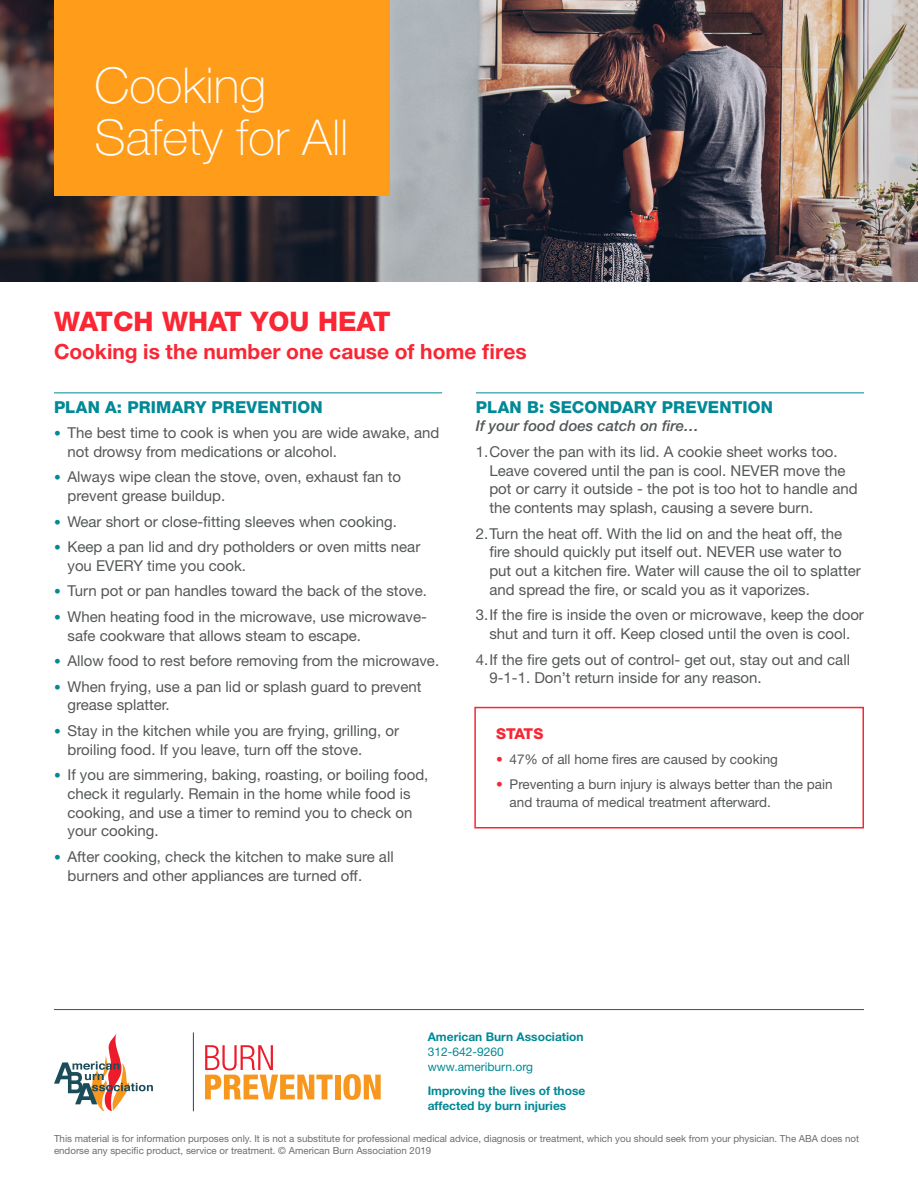
<style>
.page{position:relative;width:918px;height:1188px;background:#fff}
.page>*{position:absolute;margin:0;border:0;box-sizing:border-box;transform-origin:0 0}
.Chapter_Title_Headin{font:100 49.5px/52.5px "Helvetica Neue LT Std";color:#fff}
.Chapter_Title{font:800 27px "Helvetica Neue LT Std";color:#f92634}
.Objectives_Heading{font:700 21px "Helvetica Neue LT Std";color:#f92634}
.Section_Heading{font:800 16.5px "Helvetica Neue LT Std";letter-spacing:.01em;color:#008996}
.t1{font:15px/18.8px "Helvetica Neue LT Std";color:#545759}
.Section_Heading-2{font:italic 500 15px "Helvetica Neue LT Std";color:#545759}
.Inset_Bullet_List{font:800 15px "Helvetica Neue LT Std";letter-spacing:-.045em;color:#f92634}
.t2{font:13.5px/18px "Helvetica Neue LT Std";color:#545759}
.t3{font:12px/15px "Helvetica Neue LT Std";color:#008996}
.t4{font:700 12px/15px "Helvetica Neue LT Std";color:#008996}
.t5{font:9.75px/12px "Helvetica Neue LT Std";color:#6c6d70}
.s1{font-weight:700;font-size:13.5px;color:#008996}
.s2{font-weight:700;color:#f92634}
.s3{font-weight:700}
</style>
<div class="page">
<hr style="left:54px;top:392px;width:388px;height:1px;background:#008996">
<img style="left:0;top:0;width:918px;height:282px">
<div style="left:54px;top:0;width:336px;height:196px;background:#ff9d1b"></div>
<hr style="left:54px;top:1009px;width:810px;height:1px;background:#4b4c4d">
<svg style="left:205px;top:1045px;width:128px;height:54px"></svg>
<div style="left:335px;top:1075px;width:6px;height:24px;background:#f7971d"></div>
<svg style="left:343px;top:1074px;width:38px;height:26px"></svg>
<hr style="left:193px;top:1032px;width:1px;height:79px;background:#1b4c5a">
<svg style="left:54px;top:1033px;width:99px;height:78px"></svg>
<hr style="left:476px;top:392px;width:388px;height:1px;background:#008996">
<div style="left:474px;top:707px;width:390px;height:122px;border:2px solid #f92634"></div>
<p class="Chapter_Title_Headin" style="left:94px;top:59px;width:256px">Cooking<br>Safety for All</p>
<p class="Chapter_Title" style="left:54px;top:305px;width:338px">WATCH WHAT YOU HEAT</p>
<p class="Objectives_Heading" style="left:54px;top:338px;width:474px">Cooking is the number one cause of home fires</p>
<p class="Section_Heading" style="left:54px;top:397px;width:270px">PLAN A: PRIMARY PREVENTION</p>
<p class="t1" style="left:68px;top:423px;width:373px;text-indent:-14px"><span class="s1">•</span> The best time to cook is when you are wide awake, and not drowsy from medications or alcohol.</p>
<p class="t1" style="left:68px;top:468px;width:335px;text-indent:-14px"><span class="s1">•</span> Always wipe clean the stove, oven, exhaust fan to prevent grease buildup.</p>
<p class="t1" style="left:54px;top:512px;width:344px"><span class="s1">•</span> Wear short or close-fitting sleeves when cooking.</p>
<p class="t1" style="left:68px;top:537px;width:354px;text-indent:-14px"><span class="s1">•</span> Keep a pan lid and dry potholders or oven mitts near you EVERY time you cook.</p>
<p class="t1" style="left:54px;top:582px;width:375px"><span class="s1">•</span> Turn pot or pan handles toward the back of the stove.</p>
<p class="t1" style="left:68px;top:607px;width:361px;text-indent:-14px"><span class="s1">•</span> When heating food in the microwave, use microwave&shy;safe cookware that allows steam to escape.</p>
<p class="t1" style="left:54px;top:651px;width:387px"><span class="s1">•</span> Allow food to rest before removing from the microwave.</p>
<p class="t1" style="left:68px;top:677px;width:355px;text-indent:-14px"><span class="s1">•</span> When frying, use a pan lid or splash guard to prevent grease splatter.</p>
<p class="t1" style="left:68px;top:721px;width:333px;text-indent:-14px"><span class="s1">•</span> Stay in the kitchen while you are frying, grilling, or broiling food. If you leave, turn off the stove.</p>
<p class="t1" style="left:68px;top:765px;width:362px;text-indent:-14px"><span class="s1">•</span> If you are simmering, baking, roasting, or boiling food, check it regularly. Remain in the home while food is cooking, and use a timer to remind you to check on your cooking.</p>
<p class="t1" style="left:68px;top:847px;width:328px;text-indent:-14px"><span class="s1">•</span> After cooking, check the kitchen to make sure all burners and other appliances are turned off.</p>
<p class="Section_Heading" style="left:476px;top:397px;width:299px">PLAN B: SECONDARY PREVENTION</p>
<p class="Section_Heading-2" style="left:476px;top:417px;width:225px">If your food does catch on fire…</p>
<p class="t1" style="left:489px;top:442px;width:370px;text-indent:-14px">1.Cover the pan with its lid. A cookie sheet works too.<br>Leave covered until the pan is cool. NEVER move the pot or carry it outside - the pot is too hot to handle and the contents may splash, causing a severe burn.</p>
<p class="t1" style="left:489px;top:524px;width:373px;text-indent:-14px">2.Turn the heat off. With the lid on and the heat off, the fire should quickly put itself out. NEVER use water to put out a kitchen fire. Water will cause the oil to splatter and spread the fire, or scald you as it vaporizes.</p>
<p class="t1" style="left:476px;top:606px;width:390px;text-align:center">3.If the fire is inside the oven or microwave, keep the door shut and turn it off. Keep closed until the oven is cool.</p>
<p class="t1" style="left:489px;top:650px;width:362px;text-indent:-14px">4.If the fire gets out of control- get out, stay out and call<br>9-1-1. Don’t return inside for any reason.</p>
<p class="Inset_Bullet_List" style="left:496px;top:725px;width:49px">STATS</p>
<p class="t2" style="left:496px;top:750px;width:283px"><span class="s2">•</span> 47% of all home fires are caused by cooking</p>
<p class="t2" style="left:510px;top:775px;width:325px;text-indent:-14px"><span class="s2">•</span> Preventing a burn injury is always better than the pain and trauma of medical treatment afterward.</p>
<p class="t3" style="left:428px;top:1029px;width:157px"><span class="s3">American Burn Association<br></span>312-642-9260 www.ameriburn.org</p>
<p class="t4" style="left:428px;top:1083px;width:159px">Improving the lives of those affected by burn injuries</p>
<p class="t5" style="left:54px;top:1132px;width:807px">This material is for information purposes only. It is not a substitute for professional medical advice, diagnosis or treatment, which you should seek from your physician. The ABA does not endorse any specific product, service or treatment. © American Burn Association 2019</p>
</div>
